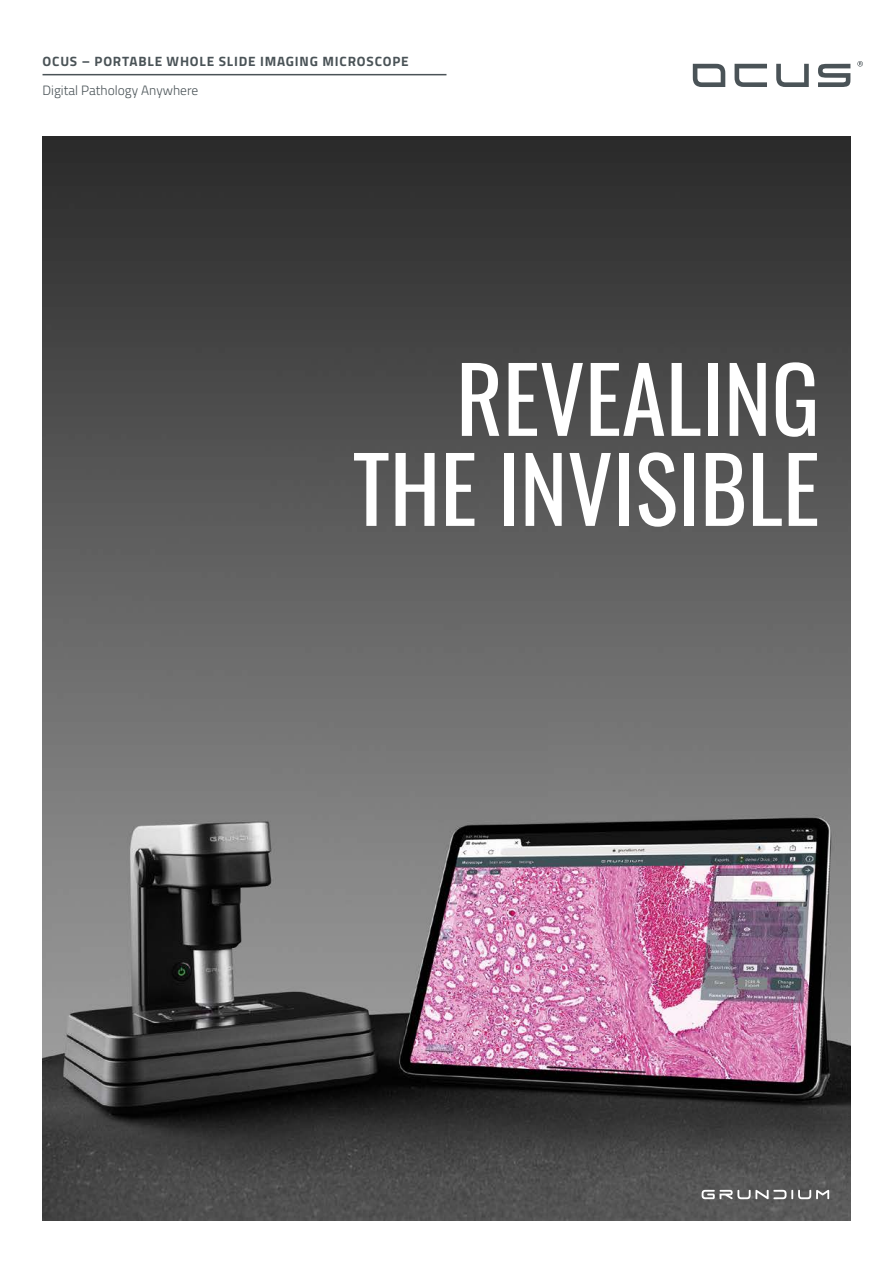
<style>
.page{position:relative;width:893px;height:1263px;background:#fff}
.page>*{position:absolute;margin:0;border:0;box-sizing:border-box;transform-origin:0 0}
.t1{font:90px/90px "Oswald";color:#fff;text-align:right}
.t2{font:700 13.5px "Titillium";letter-spacing:.06em;color:#4a5357}
.t3{font:300 13.5px "Titillium";color:#4a5357}
</style>
<div class="page">
<img style="left:43px;top:136px;width:807px;height:1084px">
<svg style="left:702px;top:1190px;width:127px;height:9px"></svg>
<svg style="left:776px;top:64px;width:33px;height:23px"></svg>
<svg style="left:693px;top:64px;width:32px;height:23px"></svg>
<svg style="left:735px;top:64px;width:32px;height:23px"></svg>
<svg style="left:818px;top:64px;width:32px;height:23px"></svg>
<svg style="left:857px;top:61px;width:6px;height:6px"></svg>
<hr style="left:43px;top:74px;width:403px;height:1px;background:#4a5357">
<p class="t2" style="left:43px;top:51px;width:367px">OCUS – PORTABLE WHOLE SLIDE IMAGING MICROSCOPE</p>
<p class="t3" style="left:43px;top:81px;width:157px">Digital Pathology Anywhere</p>
<h1 class="t1" style="left:353px;top:345px;width:468px">REVEALING<br>THE INVISIBLE</h1>
</div>
